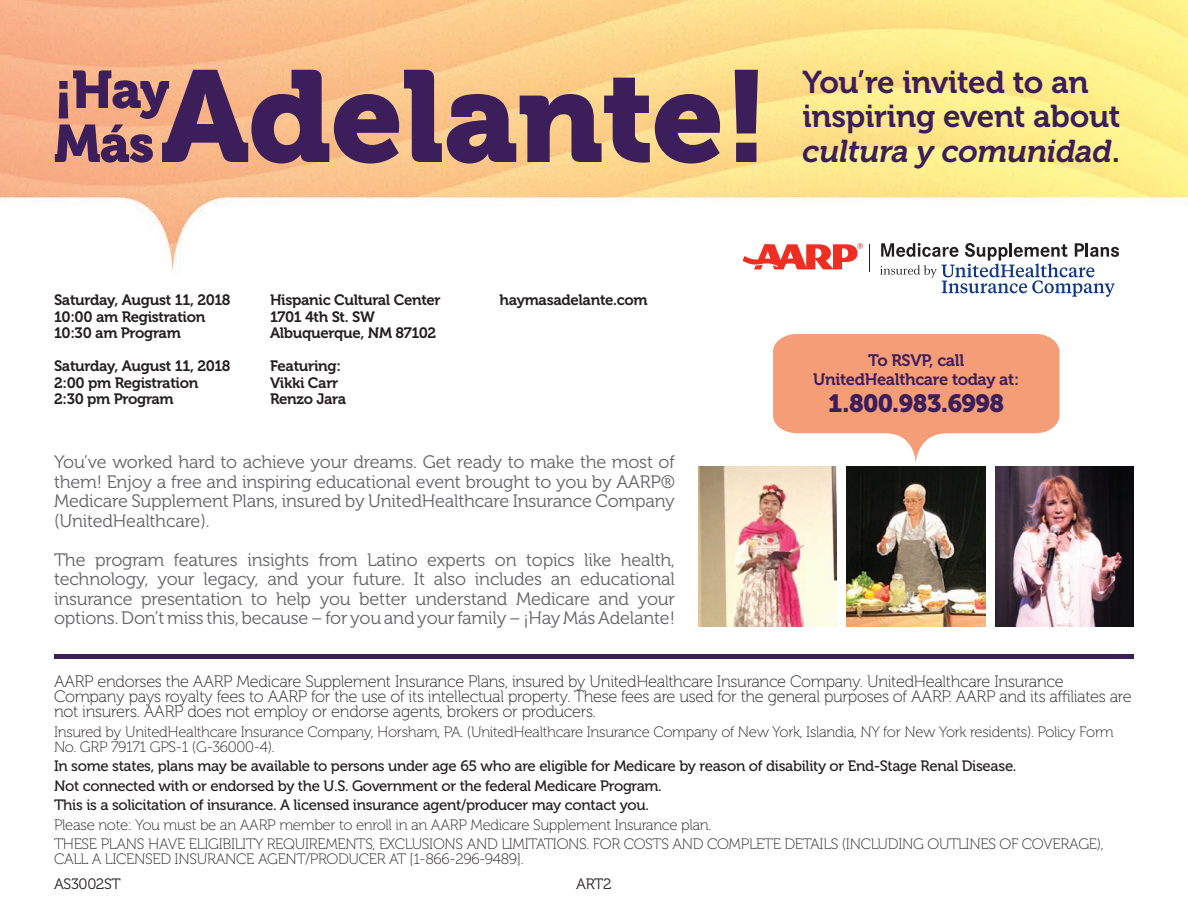
<style>
.page{position:relative;width:1188px;height:918px;background:#fff}
.page>*{position:absolute;margin:0;border:0;box-sizing:border-box;transform-origin:0 0}
.t1{font:129px "Museo 900";letter-spacing:-.01em;color:#3c1e5a}
.t2{font:52.5px "Museo 900";letter-spacing:-.03em;color:#3c1e5a}
.t3{font:31.5px "Museo 700";letter-spacing:-.01em;color:#3c1e5a}
.t4{font:italic 31.5px "Museo 700";letter-spacing:-.01em;color:#3c1e5a}
.t5{font:24.9px "Museo 900";letter-spacing:-.025em;color:#3c1e5a}
.t6{font:18px/19.5px "Museo 300";letter-spacing:-.01em;color:#636366;text-align:justify}
.t7{font:16.5px/15px "Museo 100";letter-spacing:-.02em;color:#231f20}
.t8{font:16.5px "Museo 700";letter-spacing:-.02em;color:#3c1e5a}
.t9{font:15px/15px "Museo 100";letter-spacing:-.02em;color:#231f20}
.t10{font:15px "Museo 500";letter-spacing:-.02em;color:#231f20}
.t11{font:15px "Museo 700";letter-spacing:-.02em;color:#231f20}
.t12{font:15px "Museo 300";letter-spacing:-.02em;color:#231f20}
.s1{font-style:normal}
</style>
<div class="page">
<img style="left:0;top:0;width:1188px;height:659px">
<hr style="left:54px;top:656px;width:1080px;height:2px;background:#3c1e5a">
<svg style="left:743px;top:243px;width:120px;height:26px"></svg>
<svg style="left:869px;top:244px;width:1px;height:28px"></svg>
<svg style="left:880px;top:243px;width:239px;height:54px"></svg>
<hr style="left:54px;top:654px;width:1080px;height:3px;background:#3c1e5a">
<img style="left:698px;top:466px;width:139px;height:161px">
<img style="left:995px;top:466px;width:139px;height:161px">
<img style="left:847px;top:466px;width:139px;height:161px">
<svg style="left:773px;top:334px;width:286px;height:129px"></svg>
<p class="t1" style="left:161px;top:44px;width:610px">Adelante!</p>
<p class="t2" style="left:54px;top:60px;width:117px">¡Hay</p>
<p class="t2" style="left:54px;top:114px;width:102px">Más</p>
<p class="t3" style="left:802px;top:64px;width:288px">You’re invited to an</p>
<p class="t3" style="left:802px;top:99px;width:320px">inspiring event about</p>
<p class="t4" style="left:802px;top:133px;width:319px">cultura y comunidad<span class="s1">.</span></p>
<p class="t11" style="left:54px;top:292px;width:178px">Saturday, August 11, 2018</p>
<p class="t11" style="left:54px;top:308px;width:153px">10:00 am Registration</p>
<p class="t11" style="left:54px;top:325px;width:128px">10:30 am Program</p>
<p class="t11" style="left:54px;top:358px;width:178px">Saturday, August 11, 2018</p>
<p class="t11" style="left:54px;top:374px;width:146px">2:00 pm Registration</p>
<p class="t11" style="left:54px;top:391px;width:121px">2:30 pm Program</p>
<p class="t11" style="left:270px;top:292px;width:172px">Hispanic Cultural Center</p>
<p class="t11" style="left:270px;top:308px;width:107px">1701 4th St. SW</p>
<p class="t11" style="left:270px;top:325px;width:168px">Albuquerque, NM 87102</p>
<p class="t11" style="left:270px;top:358px;width:73px">Featuring:</p>
<p class="t11" style="left:270px;top:374px;width:70px">Vikki Carr</p>
<p class="t11" style="left:270px;top:391px;width:78px">Renzo Jara</p>
<p class="t11" style="left:500px;top:292px;width:150px">haymasadelante.com</p>
<p class="t6" style="left:54px;top:453px;width:622px">You’ve worked hard to achieve your dreams. Get ready to make the most of them! Enjoy a free and inspiring educational event brought to you by AARP® Medicare Supplement Plans, insured by UnitedHealthcare Insurance Company (UnitedHealthcare).</p>
<p class="t6" style="left:54px;top:550px;width:623px">The program features insights from Latino experts on topics like health, technology, your legacy, and your future. It also includes an educational insurance presentation to help you better understand Medicare and your options. Don’t miss this, because – for you and your family – ¡Hay Más Adelante!</p>
<p class="t8" style="left:868px;top:351px;width:98px">To RSVP, call</p>
<p class="t8" style="left:813px;top:371px;width:207px">UnitedHealthcare today at:</p>
<p class="t5" style="left:828px;top:389px;width:178px">1.800.983.6998</p>
<p class="t7" style="left:54px;top:674px;width:1079px">AARP endorses the AARP Medicare Supplement Insurance Plans, insured by UnitedHealthcare Insurance Company. UnitedHealthcare Insurance<br>Company pays royalty fees to AARP for the use of its intellectual property. These fees are used for the general purposes of AARP. AARP and its affiliates are not insurers. AARP does not employ or endorse agents, brokers or producers.</p>
<p class="t9" style="left:54px;top:724px;width:1061px">Insured by UnitedHealthcare Insurance Company, Horsham, PA. (UnitedHealthcare Insurance Company of New York, Islandia, NY for New York residents). Policy Form<br>No. GRP 79171 GPS-1 (G-36000-4).</p>
<p class="t10" style="left:54px;top:758px;width:964px">In some states, plans may be available to persons under age 65 who are eligible for Medicare by reason of disability or End-Stage Renal Disease.</p>
<p class="t10" style="left:54px;top:777px;width:609px">Not connected with or endorsed by the U.S. Government or the federal Medicare Program.</p>
<p class="t10" style="left:54px;top:797px;width:597px">This is a solicitation of insurance. A licensed insurance agent/producer may contact you.</p>
<p class="t9" style="left:54px;top:817px;width:659px">Please note: You must be an AARP member to enroll in an AARP Medicare Supplement Insurance plan.</p>
<p class="t9" style="left:54px;top:837px;width:1051px">THESE PLANS HAVE ELIGIBILITY REQUIREMENTS, EXCLUSIONS AND LIMITATIONS. FOR COSTS AND COMPLETE DETAILS (INCLUDING OUTLINES OF COVERAGE),<br>CALL A LICENSED INSURANCE AGENT/PRODUCER AT [1-866-296-9489].</p>
<p class="t12" style="left:54px;top:876px;width:68px">AS3002ST</p>
<p class="t12" style="left:576px;top:876px;width:37px">ART2</p>
</div>
